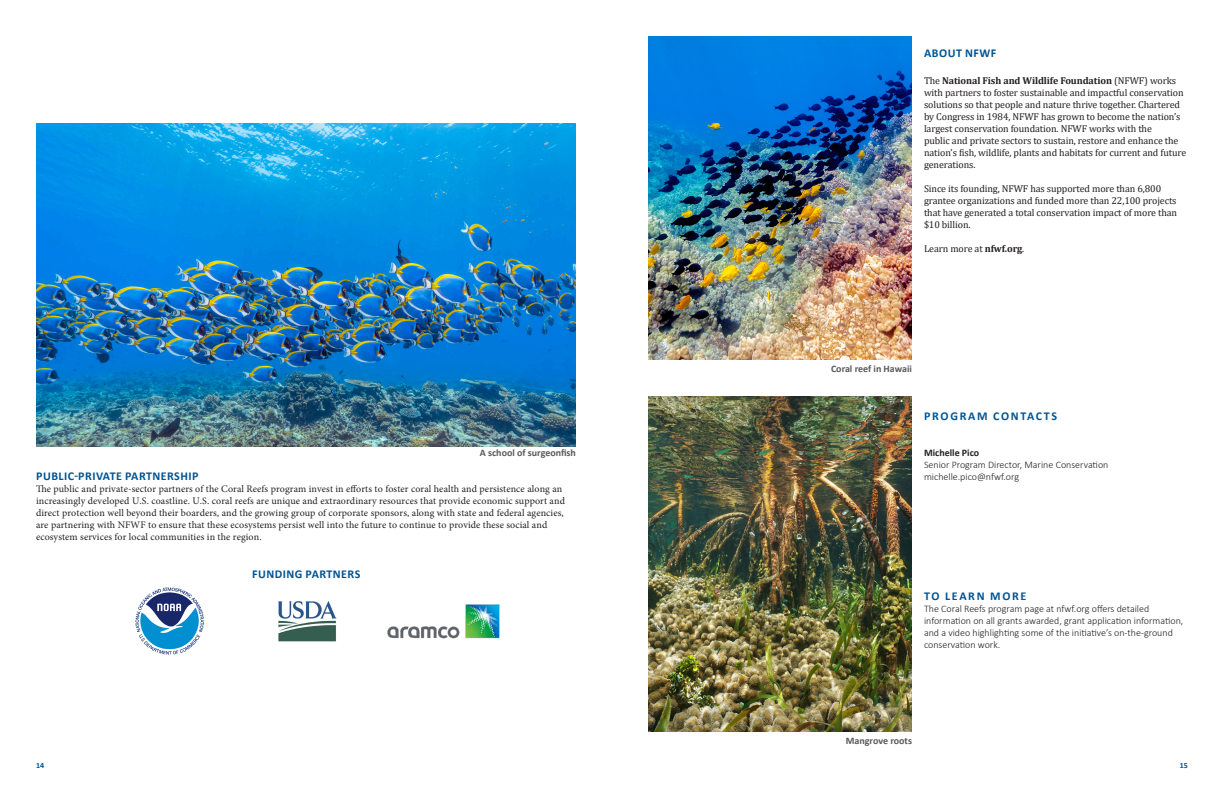
<style>
.page{position:relative;width:1224px;height:792px;background:#fff}
.page>*{position:absolute;margin:0;border:0;box-sizing:border-box;transform-origin:0 0}
.t1{font:700 12px "Calibri";letter-spacing:.04em;color:#015393}
.t2{font:700 12px "Calibri";letter-spacing:.14em;color:#015393}
.t3{font:10px/12px "Cambria";letter-spacing:-.01em;color:#231f20}
.t4{font:10px/12px "Minion Pro";letter-spacing:.01em;color:#231f20}
.t5{font:300 10px/12px "Calibri";color:#231f20}
.t6{font:700 10px "Calibri";color:#57585a}
.t7{font:700 10px "Calibri";color:#231f20}
.page_number_-_right{font:700 8px "Calibri";color:#015393}
.s1{font-weight:700}
</style>
<div class="page">
<img style="left:36px;top:123px;width:540px;height:324px">
<img style="left:648px;top:36px;width:264px;height:324px">
<img style="left:648px;top:396px;width:264px;height:336px">
<img style="left:278px;top:601px;width:59px;height:41px">
<img style="left:387px;top:604px;width:113px;height:35px">
<img style="left:135px;top:587px;width:69px;height:68px">
<p class="t6" style="left:480px;top:446px;width:98px">A school of surgeonfish</p>
<p class="t1" style="left:36px;top:468px;width:164px">PUBLIC-PRIVATE PARTNERSHIP</p>
<p class="t4" style="left:36px;top:483px;width:530px">The public and private-sector partners of the Coral Reefs program invest in efforts to foster coral health and persistence along an increasingly developed U.S. coastline. U.S. coral reefs are unique and extraordinary resources that provide economic support and direct protection well beyond their boarders, and the growing group of corporate sponsors, along with state and federal agencies, are partnering with NFWF to ensure that these ecosystems persist well into the future to continue to provide these social and ecosystem services for local communities in the region.</p>
<p class="t1" style="left:252px;top:565px;width:110px">FUNDING PARTNERS</p>
<p class="page_number_-_right" style="left:36px;top:760px;width:10px">14</p>
<p class="t1" style="left:924px;top:45px;width:74px">ABOUT NFWF</p>
<p class="t3" style="left:924px;top:75px;width:264px">The <span class="s1">National Fish and Wildlife Foundation</span> (NFWF) works with partners to foster sustainable and impactful conservation solutions so that people and nature thrive together. Chartered by Congress in 1984, NFWF has grown to become the nation’s largest conservation foundation. NFWF works with the<br>public and private sectors to sustain, restore and enhance the nation’s fish, wildlife, plants and habitats for current and future generations.</p>
<p class="t3" style="left:924px;top:183px;width:255px">Since its founding, NFWF has supported more than 6,800 grantee organizations and funded more than 22,100 projects that have generated a total conservation impact of more than $10 billion.</p>
<p class="t3" style="left:924px;top:243px;width:102px">Learn more at <span class="s1">nfwf.org</span>.</p>
<p class="t6" style="left:831px;top:362px;width:82px">Coral reef in Hawaii</p>
<p class="t2" style="left:924px;top:408px;width:134px">PROGRAM CONTACTS</p>
<p class="t7" style="left:924px;top:446px;width:57px">Michelle Pico</p>
<p class="t5" style="left:924px;top:459px;width:186px">Senior Program Director, Marine Conservation</p>
<p class="t5" style="left:924px;top:471px;width:97px">michelle.pico@nfwf.org</p>
<p class="t2" style="left:924px;top:588px;width:104px">TO LEARN MORE</p>
<p class="t5" style="left:924px;top:603px;width:261px">The Coral Reefs program page at nfwf.org offers detailed information on all grants awarded, grant application information, and a video highlighting some of the initiative’s on-the-ground conservation work.</p>
<p class="t6" style="left:846px;top:734px;width:68px">Mangrove roots</p>
<p class="page_number_-_right" style="left:1180px;top:760px;width:10px">15</p>
</div>
